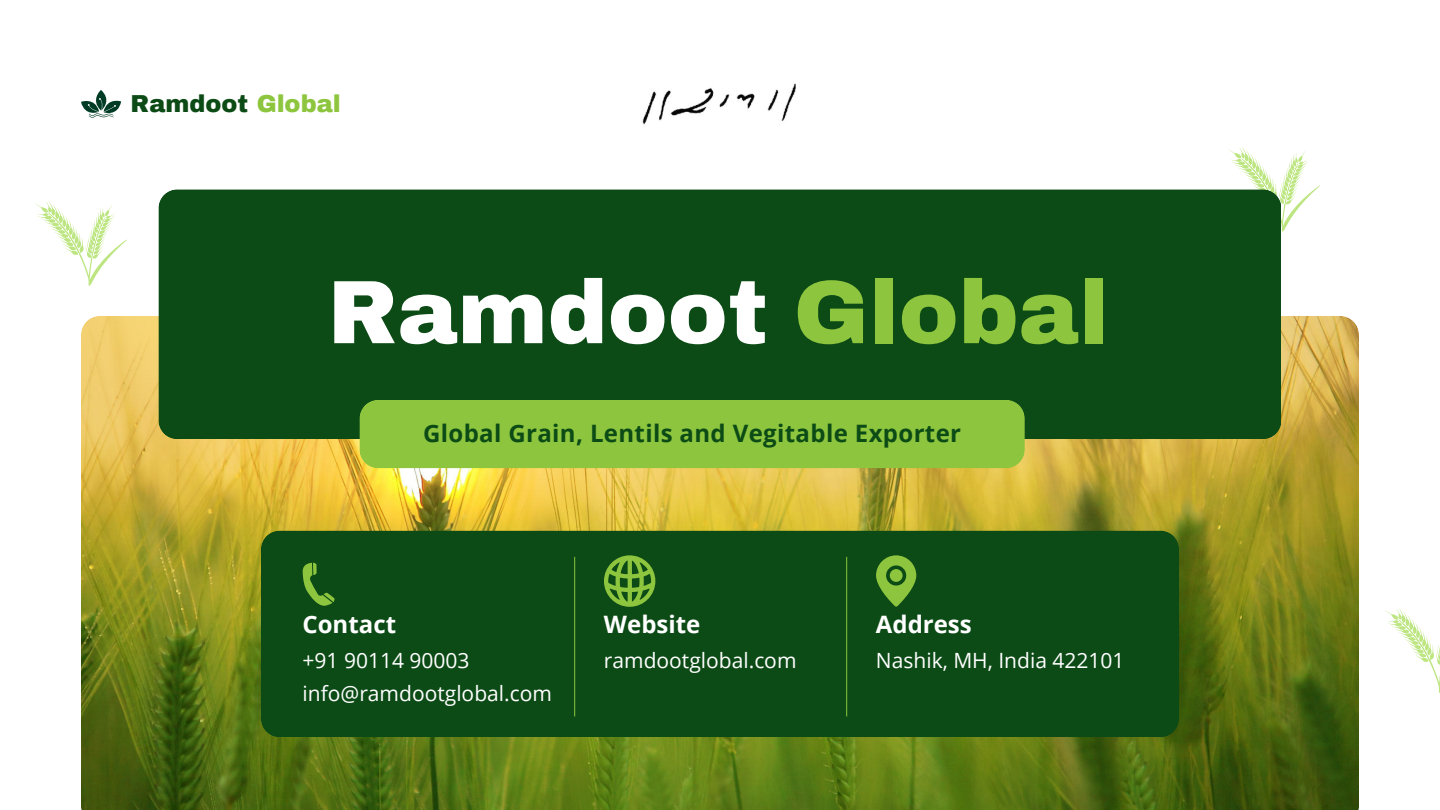
<style>
.page{position:relative;width:1440px;height:810px;background:#fff}
.page>*{position:absolute;margin:0;border:0;box-sizing:border-box;transform-origin:0 0}
.t1{font:900 90px "Archivo";color:#fff}
.t2{font:700 24px "Open Sans";letter-spacing:.015em;color:#0c4b16}
.t3{font:700 24px "Open Sans";color:#fff}
.t4{font:900 24px "Archivo";color:#0c4b16}
.t5{font:21px "Open Sans";color:#fff}
.s1{color:#8dc63e}
</style>
<div class="page">
<img style="left:81px;top:316px;width:1278px;height:494px">
<svg style="left:1228px;top:147px;width:92px;height:85px"></svg>
<div style="left:158px;top:189px;width:1123px;height:250px;background:#0c4b16"></div>
<div style="left:359px;top:400px;width:666px;height:68px;background:#8dc63e"></div>
<svg style="left:81px;top:90px;width:40px;height:28px"></svg>
<svg style="left:35px;top:201px;width:92px;height:85px"></svg>
<svg style="left:1385px;top:608px;width:55px;height:85px"></svg>
<div style="left:261px;top:531px;width:918px;height:206px;background:#0c4b16"></div>
<svg style="left:303px;top:563px;width:32px;height:44px"></svg>
<svg style="left:604px;top:555px;width:51px;height:52px;background:#518d2b"></svg>
<svg style="left:876px;top:555px;width:40px;height:52px;background:#59942d"></svg>
<hr style="left:574px;top:557px;width:1px;height:159px;background:#8dc63e">
<hr style="left:846px;top:557px;width:1px;height:159px;background:#8dc63e">
<img style="left:642px;top:83px;width:154px;height:42px">
<p class="t4" style="left:131px;top:89px;width:212px">Ramdoot <span class="s1">Global</span></p>
<h1 class="t1" style="left:328px;top:257px;width:783px">Ramdoot <span class="s1">Global</span></h1>
<p class="t2" style="left:423px;top:417px;width:540px">Global Grain, Lentils and Vegitable Exporter</p>
<p class="t3" style="left:303px;top:608px;width:95px">Contact</p>
<p class="t3" style="left:604px;top:608px;width:98px">Website</p>
<p class="t3" style="left:876px;top:608px;width:97px">Address</p>
<p class="t5" style="left:303px;top:646px;width:169px">+91 90114 90003</p>
<p class="t5" style="left:303px;top:679px;width:251px">info@ramdootglobal.com</p>
<p class="t5" style="left:604px;top:646px;width:194px">ramdootglobal.com</p>
<p class="t5" style="left:876px;top:646px;width:250px">Nashik, MH, India 422101</p>
</div>
